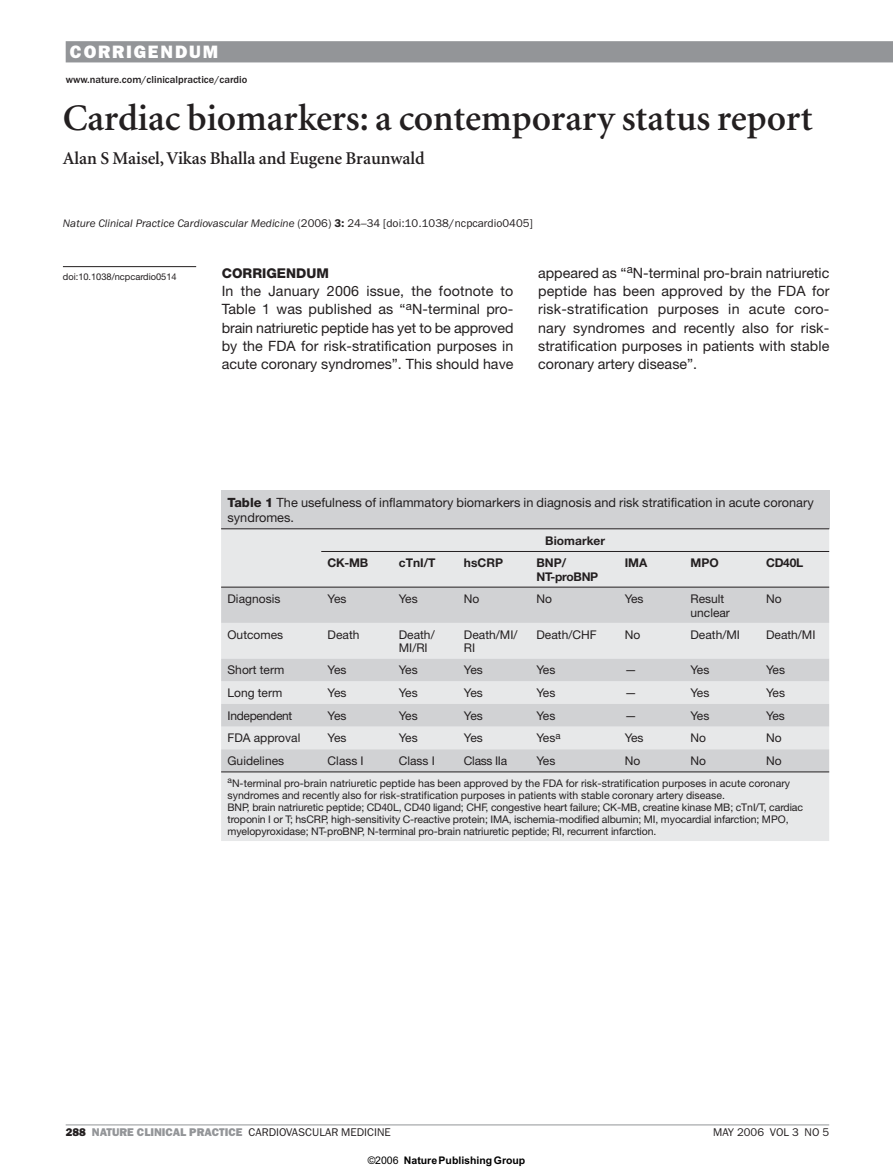
<style>
.page{position:relative;width:893px;height:1174px;background:#fff}
.page>*{position:absolute;margin:0;border:0;box-sizing:border-box;transform-origin:0 0}
.t1{font:600 37.5px "Minion";letter-spacing:-.005em;color:#231f20}
.t2{font:600 18px "Minion";letter-spacing:-.005em;color:#231f20}
.t3{font:800 18px "Franklin Gothic";letter-spacing:.1em;color:#fff}
.t4{font:14.25px/18.3px "Helvetica Neue";letter-spacing:.005em;color:#231f20;text-align:justify}
.t5{font:800 13.5px "Helvetica Neue";letter-spacing:.005em;color:#231f20}
.t6{font:12.75px/15.8px "Helvetica Neue";color:#231f20}
.t7{font:12px/13.5px "Helvetica Neue";color:#231f20}
.t8{font:700 12px "Helvetica Neue";color:#231f20}
.t9{font:12px "Helvetica Neue";letter-spacing:-.025em;color:#231f20}
.t10{font:700 12px/13.5px "Helvetica Neue";letter-spacing:-.025em;color:#231f20}
.t11{font:italic 11.25px "Franklin Gothic";color:#231f20}
.t12{font:800 11.25px "Franklin Gothic";color:#939598}
.t13{font:11.25px "Franklin Gothic";color:#231f20}
.t14{font:10.5px/12px "Helvetica Neue";letter-spacing:-.01em;color:#231f20}
.t15{font:500 10.5px "Franklin Gothic";color:#231f20}
.t16{font:700 10.5px "Arial";color:#000}
.t17{font:9.3px "Helvetica Neue";letter-spacing:-.005em;color:#231f20}
.s1{font-style:normal}
.s2{font-weight:600;font-style:normal}
.s3{font-weight:800}
.s4{color:#231f20}
.s5{font-weight:400;color:#231f20}
.s6{font-family:"Arial MT2";font-weight:400}
.s7{font-weight:400}
</style>
<div class="page">
<hr style="left:66px;top:1124px;width:763px;height:1px;background:#939598">
<div style="left:66px;top:41px;width:827px;height:21px;background:#939598"></div>
<hr style="left:63px;top:266px;width:133px;height:1px;background:#231f20">
<div style="left:221px;top:490px;width:608px;height:39px;background:#d1d2d4"></div>
<div style="left:221px;top:529px;width:608px;height:312px;background:#e7e8e9"></div>
<svg style="left:221px;top:588px;width:608px;height:183px;background:#dadbdd"></svg>
<hr style="left:221px;top:528px;width:100px;height:1px;background:#231f20">
<hr style="left:221px;top:587px;width:100px;height:1px;background:#231f20">
<hr style="left:321px;top:528px;width:508px;height:1px;background:#231f20">
<hr style="left:321px;top:551px;width:508px;height:1px;background:#231f20">
<hr style="left:321px;top:587px;width:508px;height:1px;background:#231f20">
<hr style="left:221px;top:771px;width:608px;height:1px;background:#231f20">
<h2 class="t3" style="left:70px;top:46px;width:150px">CORRIGENDUM</h2>
<p class="t15" style="left:66px;top:75px;width:183px">www.nature.com/clinicalpractice/cardio</p>
<h1 class="t1" style="left:63px;top:104px;width:751px">Cardiac biomarkers: a contemporary status report</h1>
<h2 class="t2" style="left:63px;top:151px;width:363px">Alan S Maisel, Vikas Bhalla and Eugene Braunwald</h2>
<p class="t11" style="left:63px;top:219px;width:472px">Nature Clinical Practice Cardiovascular Medicine <span class="s1">(2006)</span> <span class="s2">3:</span> <span class="s1">24–34 [doi:10.1038/ncpcardio0405]</span></p>
<p class="t17" style="left:63px;top:273px;width:115px">doi:10.1038/ncpcardio0514</p>
<p class="t4" style="left:538px;top:265px;width:293px">appeared as “<sup>a</sup>N-terminal pro-brain natri uretic peptide has been approved by the FDA for risk-stratification purposes in acute coro&shy;nary syndromes and recently also for risk&shy;stratification purposes in patients with stable coronary artery disease”.</p>
<p class="t5" style="left:222px;top:268px;width:109px">CORRIGENDUM</p>
<h3 class="t4" style="left:222px;top:283px;width:293px">In the January 2006 issue, the footnote to Table 1 was published as “<sup>a</sup>N-terminal pro&shy;brain natriuretic peptide has yet to be approved by the FDA for risk-stratification purposes in acute coronary syndromes”. This should have</h3>
<p class="t6" style="left:227px;top:495px;width:588px"><span class="s3">Table 1</span> The usefulness of inflammatory biomarkers in diagnosis and risk stratification in acute coronary syndromes.</p>
<p class="t8" style="left:545px;top:536px;width:61px">Biomarker</p>
<p class="t8" style="left:328px;top:558px;width:42px">CK-MB</p>
<p class="t8" style="left:399px;top:558px;width:38px">cTnI/T</p>
<p class="t8" style="left:464px;top:558px;width:41px">hsCRP</p>
<p class="t10" style="left:536px;top:557px;width:63px">BNP/<br>NT-proBNP</p>
<p class="t8" style="left:625px;top:558px;width:24px">IMA</p>
<p class="t8" style="left:690px;top:558px;width:30px">MPO</p>
<p class="t8" style="left:766px;top:558px;width:39px">CD40L</p>
<p class="t7" style="left:227px;top:593px;width:54px">Diagnosis</p>
<p class="t7" style="left:328px;top:593px;width:20px">Yes</p>
<p class="t7" style="left:399px;top:593px;width:20px">Yes</p>
<p class="t7" style="left:464px;top:593px;width:17px">No</p>
<p class="t7" style="left:536px;top:593px;width:17px">No</p>
<p class="t7" style="left:625px;top:593px;width:20px">Yes</p>
<p class="t7" style="left:690px;top:593px;width:41px">Result unclear</p>
<p class="t7" style="left:766px;top:593px;width:17px">No</p>
<p class="t7" style="left:227px;top:629px;width:57px">Outcomes</p>
<p class="t7" style="left:328px;top:629px;width:33px">Death</p>
<p class="t7" style="left:399px;top:629px;width:37px">Death/<br>MI/RI</p>
<p class="t7" style="left:464px;top:629px;width:55px">Death/MI/<br>RI</p>
<p class="t7" style="left:536px;top:629px;width:62px">Death/CHF</p>
<p class="t7" style="left:625px;top:629px;width:17px">No</p>
<p class="t7" style="left:690px;top:629px;width:51px">Death/MI</p>
<p class="t7" style="left:766px;top:629px;width:51px">Death/MI</p>
<p class="t7" style="left:227px;top:664px;width:58px">Short term</p>
<p class="t7" style="left:328px;top:664px;width:20px">Yes</p>
<p class="t7" style="left:399px;top:664px;width:20px">Yes</p>
<p class="t7" style="left:464px;top:664px;width:20px">Yes</p>
<p class="t7" style="left:536px;top:664px;width:20px">Yes</p>
<p class="t7" style="left:625px;top:664px;width:13px">—</p>
<p class="t7" style="left:690px;top:664px;width:20px">Yes</p>
<p class="t7" style="left:766px;top:664px;width:20px">Yes</p>
<p class="t7" style="left:227px;top:687px;width:56px">Long term</p>
<p class="t7" style="left:328px;top:687px;width:20px">Yes</p>
<p class="t7" style="left:399px;top:687px;width:20px">Yes</p>
<p class="t7" style="left:464px;top:687px;width:20px">Yes</p>
<p class="t7" style="left:536px;top:687px;width:20px">Yes</p>
<p class="t7" style="left:625px;top:687px;width:13px">—</p>
<p class="t7" style="left:690px;top:687px;width:20px">Yes</p>
<p class="t7" style="left:766px;top:687px;width:20px">Yes</p>
<p class="t9" style="left:227px;top:711px;width:66px">Independent</p>
<p class="t7" style="left:328px;top:710px;width:20px">Yes</p>
<p class="t7" style="left:399px;top:710px;width:20px">Yes</p>
<p class="t7" style="left:464px;top:710px;width:20px">Yes</p>
<p class="t7" style="left:536px;top:710px;width:20px">Yes</p>
<p class="t7" style="left:625px;top:710px;width:13px">—</p>
<p class="t7" style="left:690px;top:710px;width:20px">Yes</p>
<p class="t7" style="left:766px;top:710px;width:20px">Yes</p>
<p class="t7" style="left:227px;top:732px;width:74px">FDA approval</p>
<p class="t7" style="left:328px;top:732px;width:20px">Yes</p>
<p class="t7" style="left:399px;top:732px;width:20px">Yes</p>
<p class="t7" style="left:464px;top:732px;width:20px">Yes</p>
<p class="t7" style="left:536px;top:732px;width:26px">Yes<sup>a</sup></p>
<p class="t7" style="left:625px;top:732px;width:20px">Yes</p>
<p class="t7" style="left:690px;top:732px;width:17px">No</p>
<p class="t7" style="left:766px;top:732px;width:17px">No</p>
<p class="t7" style="left:227px;top:755px;width:58px">Guidelines</p>
<p class="t7" style="left:328px;top:755px;width:38px">Class I</p>
<p class="t7" style="left:399px;top:755px;width:38px">Class I</p>
<p class="t9" style="left:464px;top:756px;width:45px">Class IIa</p>
<p class="t7" style="left:536px;top:755px;width:20px">Yes</p>
<p class="t7" style="left:625px;top:755px;width:17px">No</p>
<p class="t7" style="left:690px;top:755px;width:17px">No</p>
<p class="t7" style="left:766px;top:755px;width:17px">No</p>
<p class="t14" style="left:227px;top:778px;width:577px"><sup>a</sup>N-terminal pro-brain natriuretic peptide has been approved by the FDA for risk-stratification purposes in acute coronary syndromes and recently also for risk-stratification purposes in patients with stable coronary artery disease.<br>BNP, brain natriuretic peptide; CD40L, CD40 ligand; CHF, congestive heart failure; CK-MB, creatine kinase MB; cTnI/T, cardiac troponin I or T; hsCRP, high-sensitivity C-reactive protein; IMA, ischemia-modified albumin; MI, myocardial infarction; MPO, myelopyroxidase; NT-proBNP, N-terminal pro-brain natriuretic peptide; RI, recurrent infarction.</p>
<p class="t12" style="left:66px;top:1128px;width:327px"><span class="s4">288</span> NATURE CLINICAL PRACTICE <span class="s5">CARDIOVASCULAR MEDICINE</span></p>
<p class="t13" style="left:713px;top:1128px;width:117px">MAY 2006 VOL 3 NO 5</p>
<p class="t16" style="left:368px;top:1154px;width:159px"><span class="s6">©200</span><span class="s7">6</span> NaturePublishingGroup</p>
</div>
